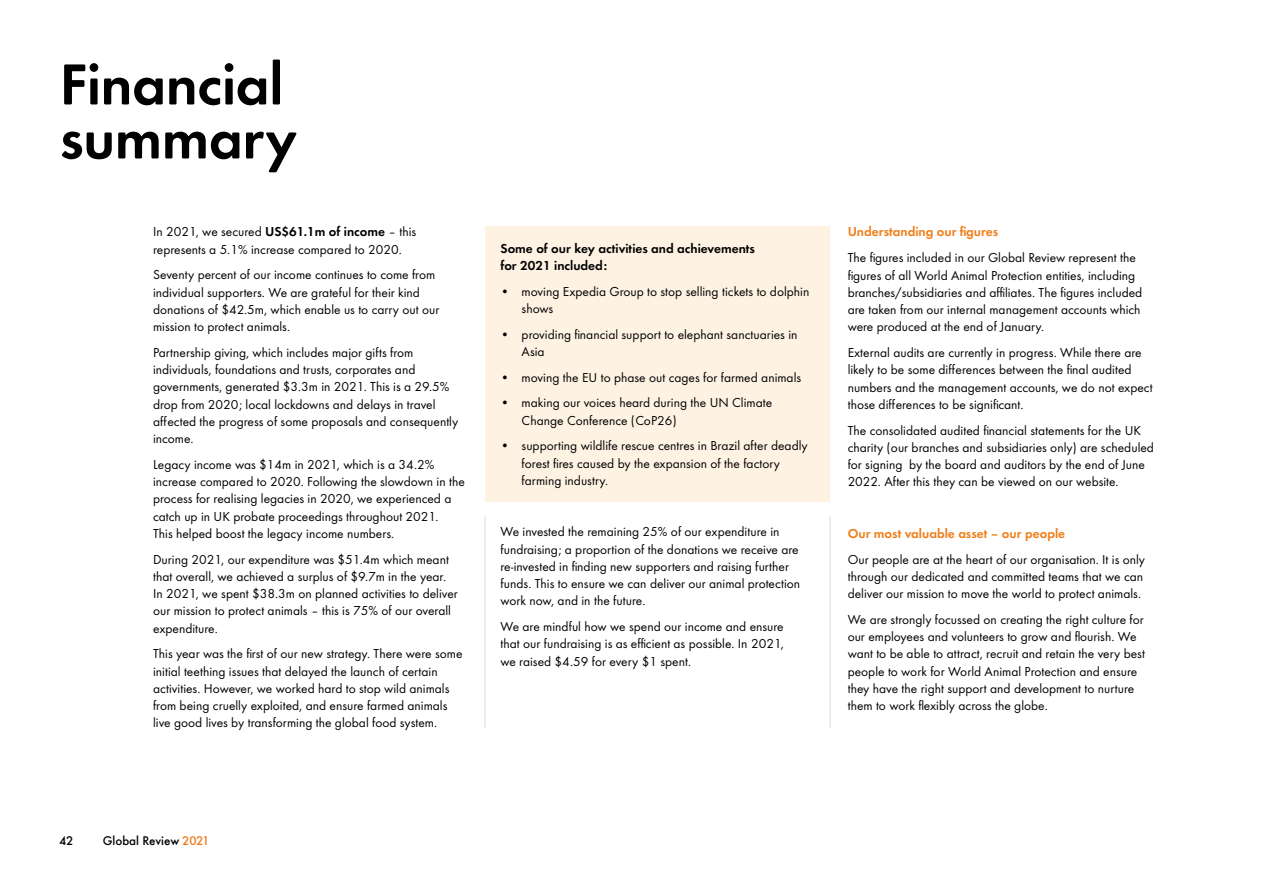
<style>
.page{position:relative;width:1263px;height:893px;background:#fff}
.page>*{position:absolute;margin:0;border:0;box-sizing:border-box;transform-origin:0 0}
.t1{font:600 60px/54px "Futura Round";letter-spacing:-.005em;color:#000}
.t2{font:13.5px/17.2px "Futura Round";color:#000}
.t3{font:600 13.5px/17.2px "Futura Round";color:#000}
.t4{font:600 13.5px "Futura Round";color:#ef7d17}
.t5{font:500 13.2px "Futura Round";color:#000}
.s1{font-weight:600}
.s2{color:#ef7918}
</style>
<div class="page">
<div style="left:485px;top:226px;width:345px;height:276px;background:#fef2e3"></div>
<hr style="left:485px;top:516px;width:1px;height:212px;background:#dcdcdb">
<hr style="left:830px;top:516px;width:1px;height:212px;background:#dcdcdb">
<h1 class="t1" style="left:60px;top:52px;width:239px">Financial summary</h1>
<p class="t2" style="left:153px;top:222px;width:265px">In 2021, we secured <span class="s1">US$61.1m of income</span> – this represents a 5.1% increase compared to 2020.</p>
<p class="t2" style="left:153px;top:265px;width:288px">Seventy percent of our income continues to come from individual supporters. We are grateful for their kind donations of $42.5m, which enable us to carry out our mission to protect animals.</p>
<p class="t2" style="left:153px;top:343px;width:307px">Partnership giving, which includes major gifts from individuals, foundations and trusts, corporates and governments, generated $3.3m in 2021. This is a 29.5% drop from 2020; local lockdowns and delays in travel affected the progress of some proposals and consequently income.</p>
<p class="t2" style="left:153px;top:455px;width:313px">Legacy income was $14m in 2021, which is a 34.2% increase compared to 2020. Following the slowdown in the process for realising legacies in 2020, we experienced a catch up in UK probate proceedings throughout 2021.<br>This helped boost the legacy income numbers.</p>
<p class="t2" style="left:153px;top:550px;width:306px">During 2021, our expenditure was $51.4m which meant that overall, we achieved a surplus of $9.7m in the year.<br>In 2021, we spent $38.3m on planned activities to deliver our mission to protect animals – this is 75% of our overall expenditure.</p>
<p class="t2" style="left:153px;top:644px;width:311px">This year was the first of our new strategy. There were some initial teething issues that delayed the launch of certain activities. However, we worked hard to stop wild animals from being cruelly exploited, and ensure farmed animals live good lives by transforming the global food system.</p>
<p class="t3" style="left:500px;top:238px;width:256px">Some of our key activities and achievements for 2021 included:</p>
<p class="t2" style="left:522px;top:281px;width:289px;text-indent:-21px">• moving Expedia Group to stop selling tickets to dolphin shows</p>
<p class="t2" style="left:522px;top:324px;width:277px;text-indent:-21px">• providing financial support to elephant sanctuaries in<br>Asia</p>
<p class="t2" style="left:500px;top:367px;width:302px">• moving the EU to phase out cages for farmed animals</p>
<p class="t2" style="left:522px;top:393px;width:252px;text-indent:-21px">• making our voices heard during the UN Climate<br>Change Conference (CoP26)</p>
<p class="t2" style="left:522px;top:436px;width:288px;text-indent:-21px">• supporting wildlife rescue centres in Brazil after deadly forest fires caused by the expansion of the factory farming industry.</p>
<p class="t2" style="left:500px;top:522px;width:301px">We invested the remaining 25% of our expenditure in fundraising; a proportion of the donations we receive are re-invested in finding new supporters and raising further funds. This to ensure we can deliver our animal protection work now, and in the future.</p>
<p class="t2" style="left:500px;top:617px;width:285px;text-align:justify">We are mindful how we spend our income and ensure that our fundraising is as efficient as possible. In 2021, we raised $4.59 for every $1 spent.</p>
<p class="t4" style="left:848px;top:222px;width:152px">Understanding our figures</p>
<p class="t2" style="left:848px;top:248px;width:296px">The figures included in our Global Review represent the figures of all World Animal Protection entities, including branches/subsidiaries and affiliates. The figures included are taken from our internal management accounts which were produced at the end of January.</p>
<p class="t2" style="left:848px;top:343px;width:307px">External audits are currently in progress. While there are likely to be some differences between the final audited numbers and the management accounts, we do not expect those differences to be significant.</p>
<p class="t2" style="left:848px;top:420px;width:308px">The consolidated audited financial statements for the UK charity (our branches and subsidiaries only) are scheduled for signing by the board and auditors by the end of June 2022. After this they can be viewed on our website.</p>
<p class="t4" style="left:848px;top:523px;width:219px">Our most valuable asset – our people</p>
<p class="t2" style="left:848px;top:549px;width:299px">Our people are at the heart of our organisation. It is only through our dedicated and committed teams that we can deliver our mission to move the world to protect animals.</p>
<p class="t2" style="left:848px;top:610px;width:299px">We are strongly focussed on creating the right culture for our employees and volunteers to grow and flourish. We want to be able to attract, recruit and retain the very best people to work for World Animal Protection and ensure they have the right support and development to nurture them to work flexibly across the globe.</p>
<p class="t5" style="left:60px;top:831px;width:15px">42</p>
<p class="t5" style="left:103px;top:831px;width:107px">Global Review <span class="s2">2021</span></p>
</div>
